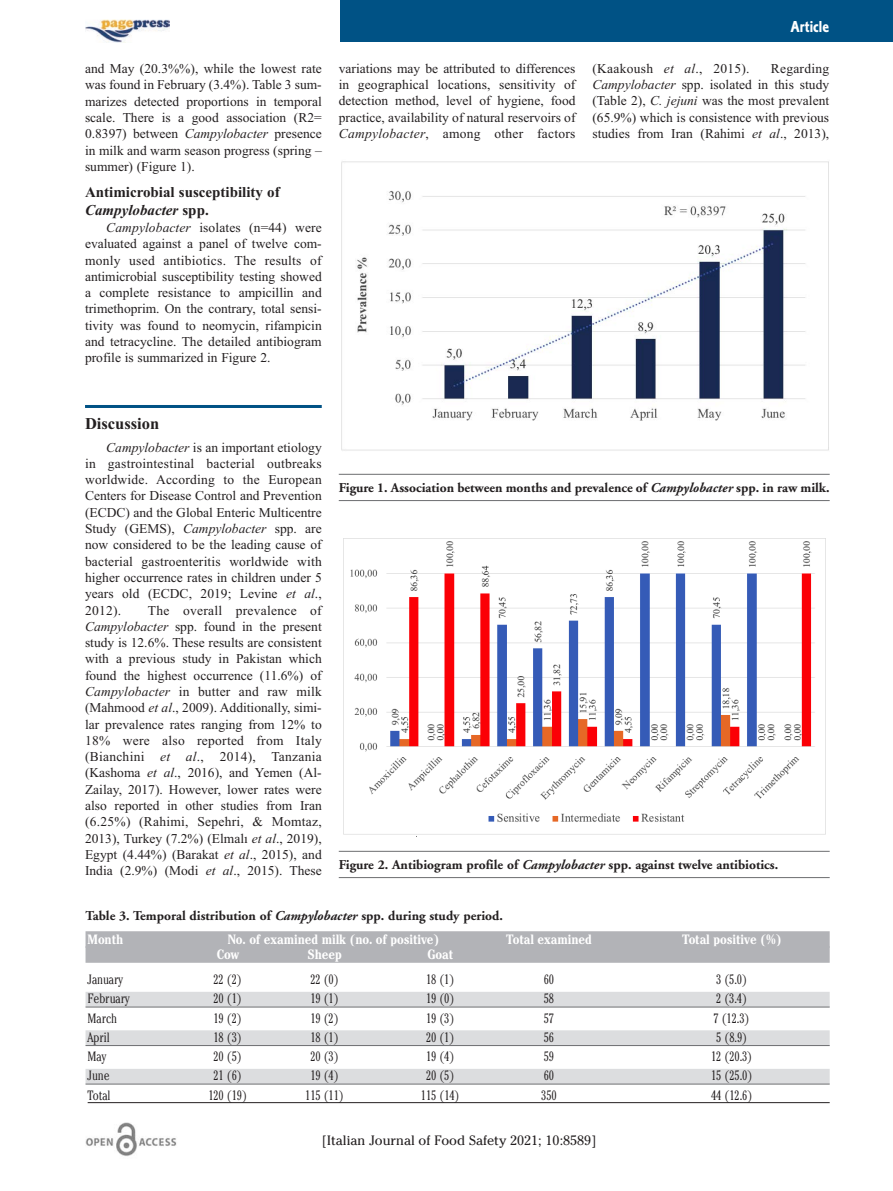
<style>
.page{position:relative;width:893px;height:1191px;background:#fff}
.page>*{position:absolute;margin:0;border:0;box-sizing:border-box;transform-origin:0 0}
.t1{font:700 16.5px "Times New Roman";color:#231f20}
.t2{font:16.5px "Corinthian Bold Condensed Plain";color:#fff}
.t3{font:700 15px/18.1px "Times New Roman";color:#231f20}
.t4{font:13.5px/16.4px "Times New Roman";color:#231f20;text-align:justify}
.t5{font:300 condensed 13.5px "Cheltenham";letter-spacing:-.01em;color:#231f20}
.t6{font:700 13.5px "Adobe Garamond";color:#231f20}
.t7{font:700 condensed 13.5px "Cheltenham";letter-spacing:-.01em;color:#fff}
.t8{font:13.5px "Cheltenham";color:#231f20}
.t9{font:13.5px "Times New Roman";letter-spacing:.02em;color:#231f20}
.s1{font-style:italic}
</style>
<div class="page">
<hr style="left:85px;top:405px;width:237px;height:3px;background:#005285">
<div style="left:340px;top:0;width:553px;height:42px;background:#005285"></div>
<img style="left:86px;top:1123px;width:91px;height:33px">
<img style="left:85px;top:19px;width:85px;height:24px">
<div style="left:86px;top:931px;width:744px;height:16px;background:#b2b3b7"></div>
<div style="left:86px;top:946px;width:744px;height:16px;background:#b2b3b7"></div>
<div style="left:86px;top:991px;width:744px;height:15px;background:#dcdddf"></div>
<hr style="left:86px;top:1006px;width:744px;height:1px;background:#6c6d70">
<div style="left:86px;top:1030px;width:744px;height:15px;background:#dcdddf"></div>
<hr style="left:86px;top:1045px;width:744px;height:1px;background:#6c6d70">
<div style="left:86px;top:1068px;width:744px;height:15px;background:#dcdddf"></div>
<hr style="left:86px;top:1083px;width:744px;height:1px;background:#6c6d70">
<hr style="left:88px;top:1102px;width:742px;height:1px;background:#231f20">
<hr style="left:339px;top:474px;width:491px;height:1px;background:#6c6d70">
<hr style="left:339px;top:500px;width:491px;height:1px;background:#6c6d70">
<img style="left:341px;top:161px;width:488px;height:290px">
<hr style="left:339px;top:851px;width:491px;height:1px;background:#6c6d70">
<hr style="left:339px;top:877px;width:491px;height:1px;background:#6c6d70">
<img style="left:343px;top:538px;width:483px;height:297px">
<p class="t4" style="left:85px;top:60px;width:238px">and May (20.3%%), while the lowest rate was found in February (3.4%). Table 3 sum&shy;marizes detected proportions in temporal scale. There is a good association (R2= 0.8397) between <span class="s1">Campylobacter</span> presence in milk and warm season progress (spring – summer) (Figure 1).</p>
<p class="t3" style="left:85px;top:182px;width:196px">Antimicrobial susceptibility of<br><span class="s1">Campylobacter</span> spp.</p>
<p class="t4" style="left:85px;top:219px;width:238px;text-indent:21px"><span class="s1">Campylobacter</span> isolates (n=44) were evaluated against a panel of twelve com&shy;monly used antibiotics. The results of antimicrobial susceptibility testing showed a complete resistance to ampicillin and trimethoprim. On the contrary, total sensi&shy;tivity was found to neomycin, rifampicin and tetracycline. The detailed antibiogram profile is summarized in Figure 2.</p>
<p class="t2" style="left:790px;top:21px;width:40px">Article</p>
<p class="t4" style="left:339px;top:60px;width:238px">variations may be attributed to differences in geographical locations, sensitivity of detection method, level of hygiene, food practice, availability of natural reservoirs of <span class="s1">Campylobacter</span>, among other factors</p>
<p class="t9" style="left:592px;top:61px;width:159px">(Kaakoush <span class="s1">et al</span>., 2015).</p>
<p class="t4" style="left:592px;top:60px;width:238px;text-indent:178px">Regarding <span class="s1">Campylobacter</span> spp. isolated in this study (Table 2), <span class="s1">C. jejuni</span> was the most prevalent (65.9%) which is consistence with previous studies from Iran (Rahimi <span class="s1">et al</span>., 2013),</p>
<p class="t1" style="left:85px;top:414px;width:76px">Discussion</p>
<p class="t4" style="left:85px;top:439px;width:238px;text-indent:21px"><span class="s1">Campylobacter</span> is an important etiology in gastrointestinal bacterial outbreaks worldwide. According to the European Centers for Disease Control and Prevention (ECDC) and the Global Enteric Multicentre Study (GEMS), <span class="s1">Campylobacter</span> spp. are now considered to be the leading cause of bacterial gastroenteritis worldwide with higher occurrence rates in children under 5 years old (ECDC, 2019; Levine <span class="s1">et al</span>., 2012).</p>
<p class="t4" style="left:85px;top:601px;width:238px;text-indent:63px">The overall prevalence of <span class="s1">Campylobacter</span> spp. found in the present study is 12.6%. These results are consistent with a previous study in Pakistan which found the highest occurrence (11.6%) of <span class="s1">Campylobacter</span> in butter and raw milk (Mahmood <span class="s1">et al</span>., 2009). Additionally, simi&shy;lar prevalence rates ranging from 12% to 18% were also reported from Italy (Bianchini <span class="s1">et al</span>., 2014), Tanzania (Kashoma <span class="s1">et al</span>., 2016), and Yemen (Al-Zailay, 2017). However, lower rates were also reported in other studies from Iran (6.25%) (Rahimi, Sepehri, &amp; Momtaz, 2013), Turkey (7.2%) (Elmalı <span class="s1">et al</span>., 2019), Egypt (4.44%) (Barakat <span class="s1">et al</span>., 2015), and India (2.9%) (Modi <span class="s1">et al</span>., 2015). These</p>
<p class="t6" style="left:339px;top:482px;width:492px">Figure 1. Association between months and prevalence of <span class="s1">Campylobacter</span> spp. in raw milk.</p>
<p class="t6" style="left:339px;top:859px;width:441px">Figure 2. Antibiogram profile of <span class="s1">Campylobacter</span> spp. against twelve antibiotics.</p>
<p class="t6" style="left:86px;top:910px;width:419px">Table 3. Temporal distribution of <span class="s1">Campylobacter</span> spp. during study period.</p>
<p class="t7" style="left:88px;top:934px;width:37px">Month</p>
<p class="t7" style="left:228px;top:934px;width:213px">No. of examined milk (no. of positive)</p>
<p class="t7" style="left:506px;top:934px;width:87px">Total examined</p>
<p class="t7" style="left:682px;top:934px;width:101px">Total positive (%)</p>
<p class="t7" style="left:217px;top:949px;width:24px">Cow</p>
<p class="t7" style="left:307px;top:949px;width:36px">Sheep</p>
<p class="t7" style="left:427px;top:949px;width:27px">Goat</p>
<p class="t5" style="left:88px;top:974px;width:37px">January</p>
<p class="t5" style="left:213px;top:974px;width:30px">22 (2)</p>
<p class="t5" style="left:310px;top:974px;width:30px">22 (0)</p>
<p class="t5" style="left:426px;top:974px;width:30px">18 (1)</p>
<p class="t5" style="left:544px;top:974px;width:12px">60</p>
<p class="t5" style="left:716px;top:974px;width:33px">3 (5.0)</p>
<p class="t5" style="left:88px;top:994px;width:43px">February</p>
<p class="t5" style="left:213px;top:994px;width:30px">20 (1)</p>
<p class="t5" style="left:310px;top:994px;width:30px">19 (1)</p>
<p class="t5" style="left:426px;top:994px;width:30px">19 (0)</p>
<p class="t5" style="left:544px;top:994px;width:12px">58</p>
<p class="t5" style="left:716px;top:994px;width:33px">2 (3.4)</p>
<p class="t5" style="left:88px;top:1013px;width:31px">March</p>
<p class="t5" style="left:213px;top:1013px;width:30px">19 (2)</p>
<p class="t5" style="left:310px;top:1013px;width:30px">19 (2)</p>
<p class="t5" style="left:426px;top:1013px;width:30px">19 (3)</p>
<p class="t5" style="left:544px;top:1013px;width:12px">57</p>
<p class="t5" style="left:714px;top:1013px;width:38px">7 (12.3)</p>
<p class="t5" style="left:88px;top:1032px;width:24px">April</p>
<p class="t5" style="left:213px;top:1032px;width:30px">18 (3)</p>
<p class="t5" style="left:310px;top:1032px;width:30px">18 (1)</p>
<p class="t5" style="left:426px;top:1032px;width:30px">20 (1)</p>
<p class="t5" style="left:544px;top:1032px;width:12px">56</p>
<p class="t5" style="left:716px;top:1032px;width:33px">5 (8.9)</p>
<p class="t5" style="left:88px;top:1051px;width:20px">May</p>
<p class="t5" style="left:213px;top:1051px;width:30px">20 (5)</p>
<p class="t5" style="left:310px;top:1051px;width:30px">20 (3)</p>
<p class="t5" style="left:426px;top:1051px;width:30px">19 (4)</p>
<p class="t5" style="left:544px;top:1051px;width:12px">59</p>
<p class="t5" style="left:711px;top:1051px;width:43px">12 (20.3)</p>
<p class="t5" style="left:88px;top:1071px;width:24px">June</p>
<p class="t5" style="left:213px;top:1071px;width:30px">21 (6)</p>
<p class="t5" style="left:310px;top:1071px;width:30px">19 (4)</p>
<p class="t5" style="left:426px;top:1071px;width:30px">20 (5)</p>
<p class="t5" style="left:544px;top:1071px;width:12px">60</p>
<p class="t5" style="left:711px;top:1071px;width:43px">15 (25.0)</p>
<p class="t5" style="left:88px;top:1090px;width:24px">Total</p>
<p class="t5" style="left:208px;top:1090px;width:40px">120 (19)</p>
<p class="t5" style="left:305px;top:1090px;width:40px">115 (11)</p>
<p class="t5" style="left:421px;top:1090px;width:40px">115 (14)</p>
<p class="t5" style="left:541px;top:1090px;width:17px">350</p>
<p class="t5" style="left:711px;top:1090px;width:43px">44 (12.6)</p>
<p class="t8" style="left:322px;top:1132px;width:276px">[Italian Journal of Food Safety 2021; 10:8589]</p>
</div>
